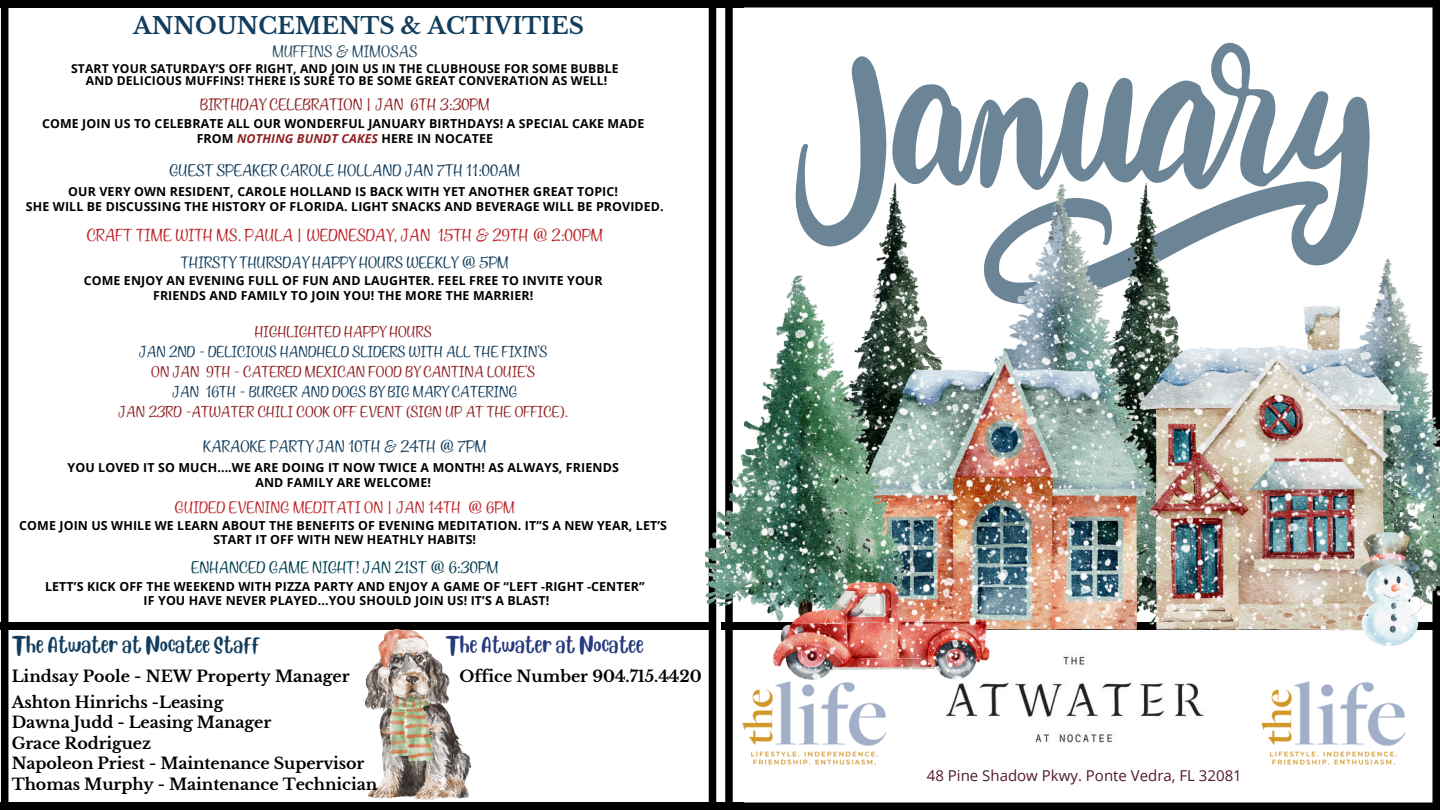
<style>
.page{position:relative;width:1440px;height:810px;background:#fff}
.page>*{position:absolute;margin:0;border:0;box-sizing:border-box;transform-origin:0 0}
.t1{font:700 23px "Libre Baskerville";color:#123d5d}
.t2{font:18.1px "Style Casual";letter-spacing:.01em;color:#bb2528}
.t3{font:17.4px "Style Casual";letter-spacing:.01em;color:#123d5d}
.t4{font:17.4px "Style Casual";letter-spacing:.01em;color:#023e52}
.t5{font:17.3px "Style Casual";letter-spacing:.01em;color:#bb2528}
.t6{font:17.2px "Style Casual";letter-spacing:.01em;color:#902124}
.t7{font:17.2px "Style Casual";letter-spacing:.01em;color:#254b65}
.t8{font:17.1px "Style Casual";letter-spacing:.01em;color:#123d5d}
.t9{font:16.9px "Blueberry";color:#123d5d}
.t10{font:16.9px "Blueberry";color:#273a80}
.t11{font:16.4px/20.2px "Style Casual";letter-spacing:.01em;color:#902124;text-align:center}
.t12{font:700 15.9px/20.4px "Libre Baskerville";letter-spacing:-.005em;color:#000}
.t13{font:15px "Open Sans";color:#531b25}
.t14{font:700 12.4px/15px "Open Sans";letter-spacing:.01em;color:#000;text-align:center}
.t15{font:700 12.2px "Open Sans";letter-spacing:.01em;color:#000}
.s1{font-style:italic;color:#902124}
.s2{color:#123d5d}
</style>
<div class="page">
<img style="left:742px;top:679px;width:145px;height:86px">
<div style="left:725px;top:0;width:8px;height:810px;background:#000"></div>
<div style="left:716px;top:0;width:724px;height:8px;background:#000"></div>
<div style="left:1432px;top:0;width:8px;height:810px;background:#000"></div>
<div style="left:716px;top:802px;width:724px;height:8px;background:#000"></div>
<div style="left:1px;top:0;width:7px;height:810px;background:#000"></div>
<div style="left:0;top:0;width:743px;height:8px;background:#000"></div>
<div style="left:0;top:803px;width:743px;height:7px;background:#000"></div>
<div style="left:0;top:622px;width:713px;height:7px;background:#000"></div>
<div style="left:709px;top:0;width:7px;height:810px;background:#000"></div>
<img style="left:1261px;top:681px;width:145px;height:84px">
<img style="left:946px;top:682px;width:258px;height:61px">
<svg style="left:796px;top:42px;width:574px;height:141px"></svg>
<img style="left:704px;top:183px;width:736px;height:496px">
<img style="left:365px;top:630px;width:105px;height:170px">
<p class="t1" style="left:133px;top:12px;width:452px">ANNOUNCEMENTS &amp; ACTIVITIES</p>
<p class="t7" style="left:272px;top:44px;width:146px">MUFFINS &amp; MIMOSAS</p>
<p class="t15" style="left:71px;top:60px;width:549px">START YOUR SATURDAY’S OFF RIGHT, AND JOIN US IN THE CLUBHOUSE FOR SOME BUBBLE</p>
<p class="t15" style="left:86px;top:72px;width:523px">AND DELICIOUS MUFFINS! THERE IS SURE TO BE SOME GREAT CONVERATION AS WELL!</p>
<h1 class="t6" style="left:200px;top:97px;width:291px">BIRTHDAY CELEBRATION | JAN 6TH 3:30PM</h1>
<p class="t14" style="left:42px;top:116px;width:604px">COME JOIN US TO CELEBRATE ALL OUR WONDERFUL JANUARY BIRTHDAYS! A SPECIAL CAKE MADE</p>
<p class="t14" style="left:197px;top:131px;width:298px">FROM <span class="s1">NOTHING BUNDT CAKES</span> HERE IN NOCATEE</p>
<p class="t3" style="left:169px;top:162px;width:352px">GUEST SPEAKER CAROLE HOLLAND JAN 7TH 11:00AM</p>
<p class="t14" style="left:68px;top:184px;width:551px">OUR VERY OWN RESIDENT, CAROLE HOLLAND IS BACK WITH YET ANOTHER GREAT TOPIC!</p>
<p class="t14" style="left:26px;top:199px;width:639px">SHE WILL BE DISCUSSING THE HISTORY OF FLORIDA. LIGHT SNACKS AND BEVERAGE WILL BE PROVIDED.</p>
<p class="t2" style="left:87px;top:227px;width:518px">CRAFT TIME WITH MS. PAULA | WEDNESDAY, JAN 15TH &amp; 29TH @ 2:00PM</p>
<p class="t8" style="left:181px;top:255px;width:329px">THIRSTY THURSDAY HAPPY HOURS WEEKLY @ 5PM</p>
<p class="t14" style="left:84px;top:273px;width:520px">COME ENJOY AN EVENING FULL OF FUN AND LAUGHTER. FEEL FREE TO INVITE YOUR</p>
<p class="t14" style="left:153px;top:288px;width:382px">FRIENDS AND FAMILY TO JOIN YOU! THE MORE THE MARRIER!</p>
<h2 class="t11" style="left:119px;top:323px;width:451px">HIGHLIGHTED HAPPY HOURS<br><span class="s2">JAN 2ND - DELICIOUS HANDHELD SLIDERS WITH ALL THE FIXIN’S<br></span>ON JAN 9TH - CATERED MEXICAN FOOD BY CANTINA LOUIE’S<br><span class="s2">JAN 16TH - BURGER AND DOGS BY BIG MARY CATERING<br></span>JAN 23RD -ATWATER CHILI COOK OFF EVENT (SIGN UP AT THE OFFICE).</h2>
<p class="t3" style="left:203px;top:439px;width:285px">KARAOKE PARTY JAN 10TH &amp; 24TH @ 7PM</p>
<p class="t14" style="left:68px;top:459px;width:553px">YOU LOVED IT SO MUCH....WE ARE DOING IT NOW TWICE A MONTH! AS ALWAYS, FRIENDS<br>AND FAMILY ARE WELCOME!</p>
<p class="t5" style="left:175px;top:499px;width:341px">GUIDED EVENING MEDITATI ON | JAN 14TH @ 6PM</p>
<p class="t14" style="left:19px;top:518px;width:649px">COME JOIN US WHILE WE LEARN ABOUT THE BENEFITS OF EVENING MEDITATION. IT’’S A NEW YEAR, LET’S</p>
<p class="t14" style="left:214px;top:531px;width:264px">START IT OFF WITH NEW HEATHLY HABITS!</p>
<p class="t4" style="left:191px;top:560px;width:309px">ENHANCED GAME NIGHT! JAN 21ST @ 6:30PM</p>
<p class="t14" style="left:45px;top:579px;width:601px">LETT’S KICK OFF THE WEEKEND WITH PIZZA PARTY AND ENJOY A GAME OF “LEFT -RIGHT -CENTER”</p>
<h2 class="t14" style="left:144px;top:593px;width:407px">IF YOU HAVE NEVER PLAYED...YOU SHOULD JOIN US! IT’S A BLAST!</h2>
<p class="t9" style="left:12px;top:632px;width:250px">The Atwater at Nocatee Staff</p>
<p class="t10" style="left:445px;top:632px;width:200px">The Atwater at Nocatee</p>
<p class="t12" style="left:12px;top:666px;width:340px">Lindsay Poole - NEW Property Manager</p>
<p class="t12" style="left:459px;top:666px;width:244px">Office Number 904.715.4420</p>
<p class="t12" style="left:12px;top:692px;width:367px">Ashton Hinrichs -Leasing<br>Dawna Judd - Leasing Manager<br>Grace Rodriguez<br>Napoleon Priest - Maintenance Supervisor<br>Thomas Murphy - Maintenance Technician</p>
<p class="t13" style="left:927px;top:765px;width:317px">48 Pine Shadow Pkwy. Ponte Vedra, FL 32081</p>
</div>
